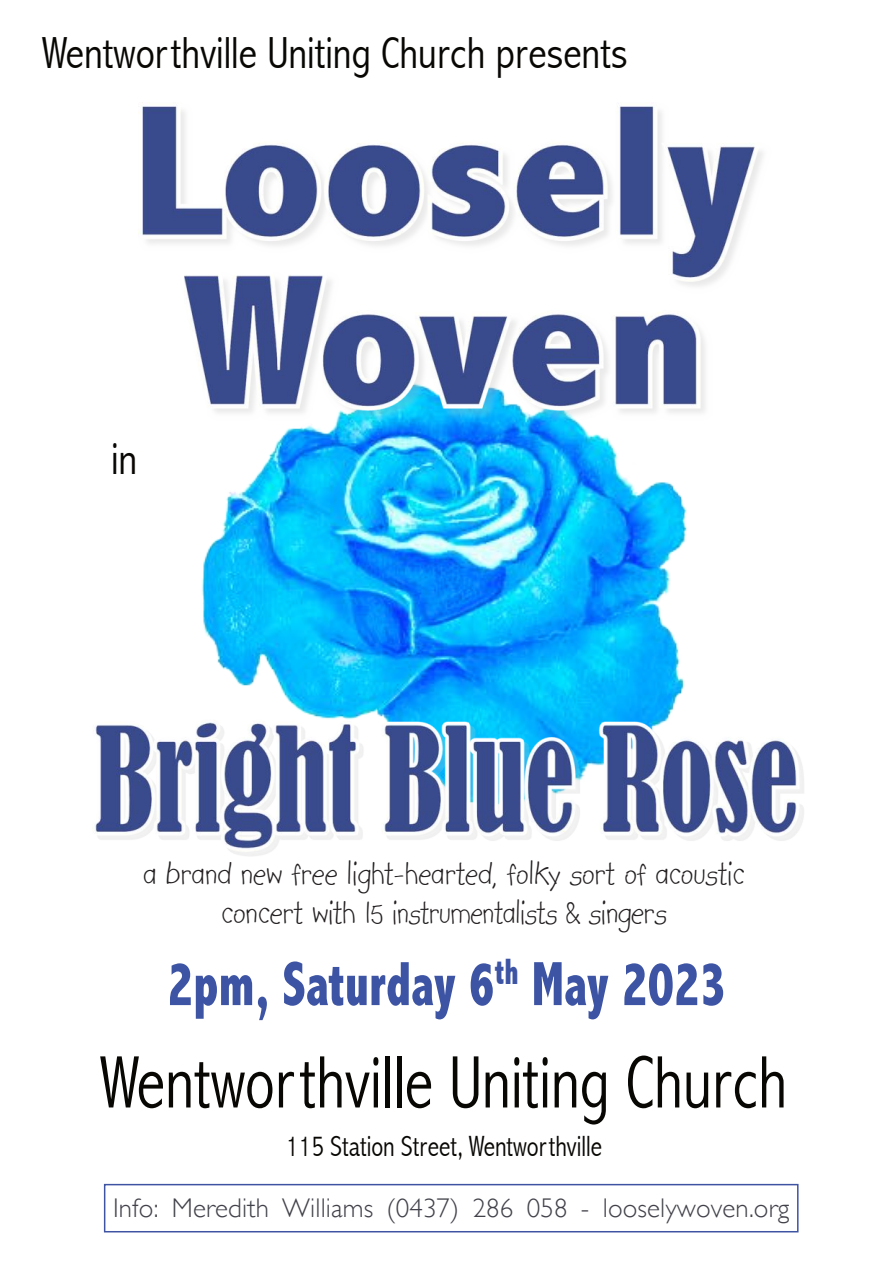
<style>
.page{position:relative;width:894px;height:1263px;background:#fff}
.page>*{position:absolute;margin:0;border:0;box-sizing:border-box;transform-origin:0 0}
.t1{font:300 condensed 75px "Abadi";color:#080704;scale:.93 1}
.t2{font:800 condensed 63px "Abadi";color:#3d54a4;scale:.81 1}
.t3{font:300 condensed 45px "Abadi";color:#080704}
.t4{font:36px/39px "Kidprint";color:#231f20;text-align:center;scale:.93 1}
.t5{font:300 condensed 29.25px "Abadi";color:#080704;scale:.95 1}
.t6{font:300 27px "Gill Sans";letter-spacing:.005em;color:#41414a}
</style>
<div class="page">
<div style="left:104px;top:1184px;width:695px;height:48px;background:#fff;border:2px solid #3f53a3"></div>
<img style="left:202px;top:423px;width:485px;height:296px">
<img style="left:93px;top:719px;width:706px;height:133px">
<img style="left:215px;top:151px;width:548px;height:272px">
<img style="left:138px;top:102px;width:623px;height:308px">
<p class="t3" style="left:43px;top:37px;width:587px">Wentworthville Uniting Church presents</p>
<p class="t3" style="left:111px;top:443px;width:28px">in</p>
<p class="t4" style="left:143px;top:853px;width:648px">a brand new free light-hearted, folky sort of acoustic concert with 15 instrumentalists &amp; singers</p>
<h2 class="t2" style="left:167px;top:961px;width:691px">2pm, Saturday 6<sup>th</sup> May 2023</h2>
<h1 class="t1" style="left:101px;top:1056px;width:740px">Wentworthville Uniting Church</h1>
<p class="t5" style="left:286px;top:1136px;width:334px">115 Station Street, Wentworthville</p>
<p class="t6" style="left:113px;top:1199px;width:678px">Info: Meredith Williams (0437) 286 058 - looselywoven.org</p>
</div>
